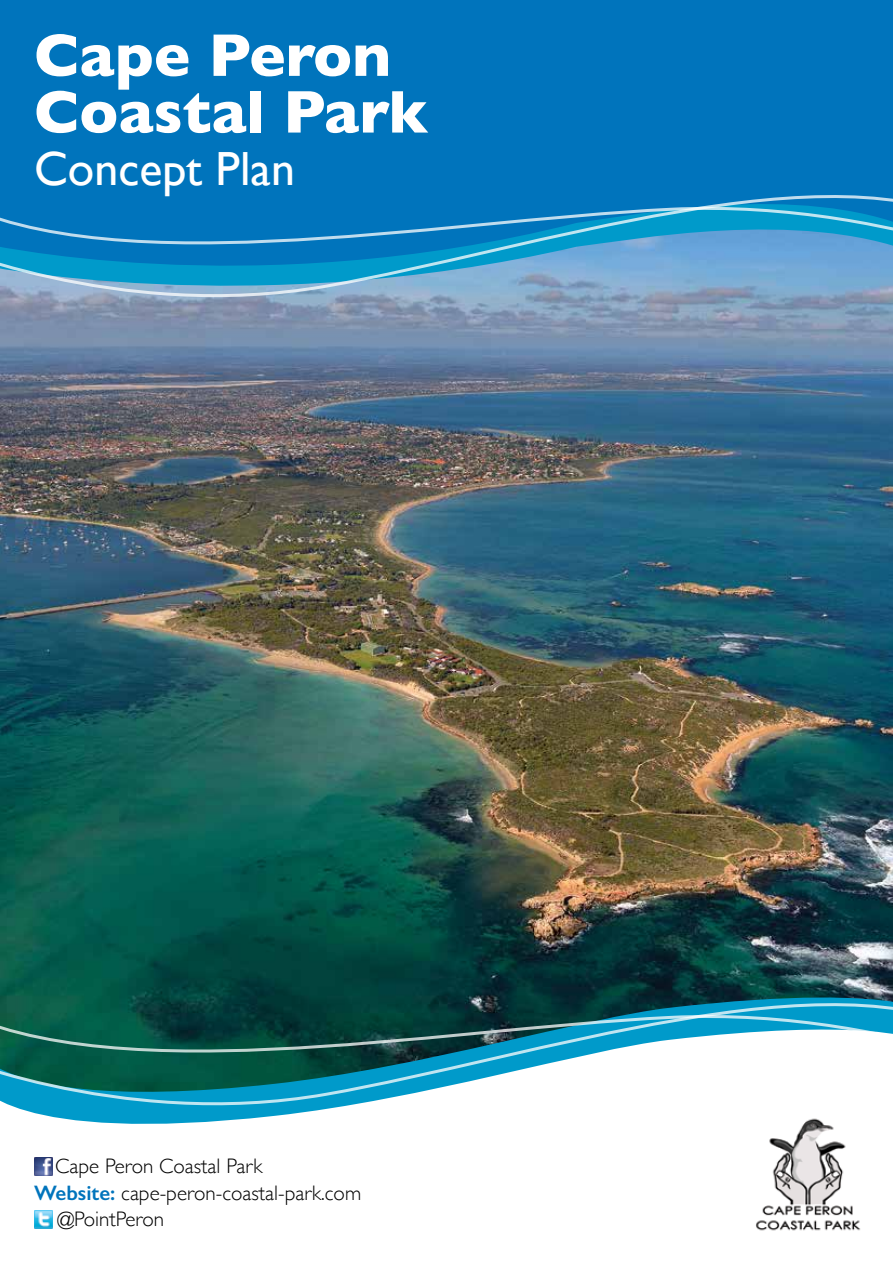
<style>
.page{position:relative;width:893px;height:1263px;background:#fff}
.page>*{position:absolute;margin:0;border:0;box-sizing:border-box;transform-origin:0 0}
.t1{font:700 61.05px/56.7px "Gill Sans";color:#fff}
.t2{font:48px "Gill Sans";color:#fff}
.t3{font:300 21px "Gill Sans";color:#000}
.s1{font-weight:600;color:#0074bc}
</style>
<div class="page">
<img style="left:0;top:322px;width:893px;height:664px">
<svg style="left:0;top:312px;width:893px;height:10px;background:#8495b1"></svg>
<div style="left:0;top:0;width:893px;height:178px;background:#0074bc"></div>
<svg style="left:0;top:178px;width:893px;height:134px;background:#4787b7"></svg>
<svg style="left:0;top:986px;width:893px;height:134px"></svg>
<svg style="left:0;top:185px;width:893px;height:119px;background:#3692c7"></svg>
<svg style="left:0;top:993px;width:893px;height:119px"></svg>
<img style="left:34px;top:1157px;width:18px;height:18px">
<img style="left:34px;top:1211px;width:18px;height:18px">
<img style="left:755px;top:1145px;width:106px;height:86px">
<svg style="left:736px;top:1071px;width:146px;height:74px"></svg>
<h1 class="t1" style="left:34px;top:26px;width:396px">Cape Peron<br>Coastal Park</h1>
<h2 class="t2" style="left:34px;top:140px;width:262px">Concept Plan</h2>
<p class="t3" style="left:55px;top:1150px;width:209px">Cape Peron Coastal Park</p>
<p class="t3" style="left:34px;top:1176px;width:329px"><span class="s1">Website:</span> cape-peron-coastal-park.com</p>
<p class="t3" style="left:57px;top:1202px;width:108px">@PointPeron</p>
</div>
